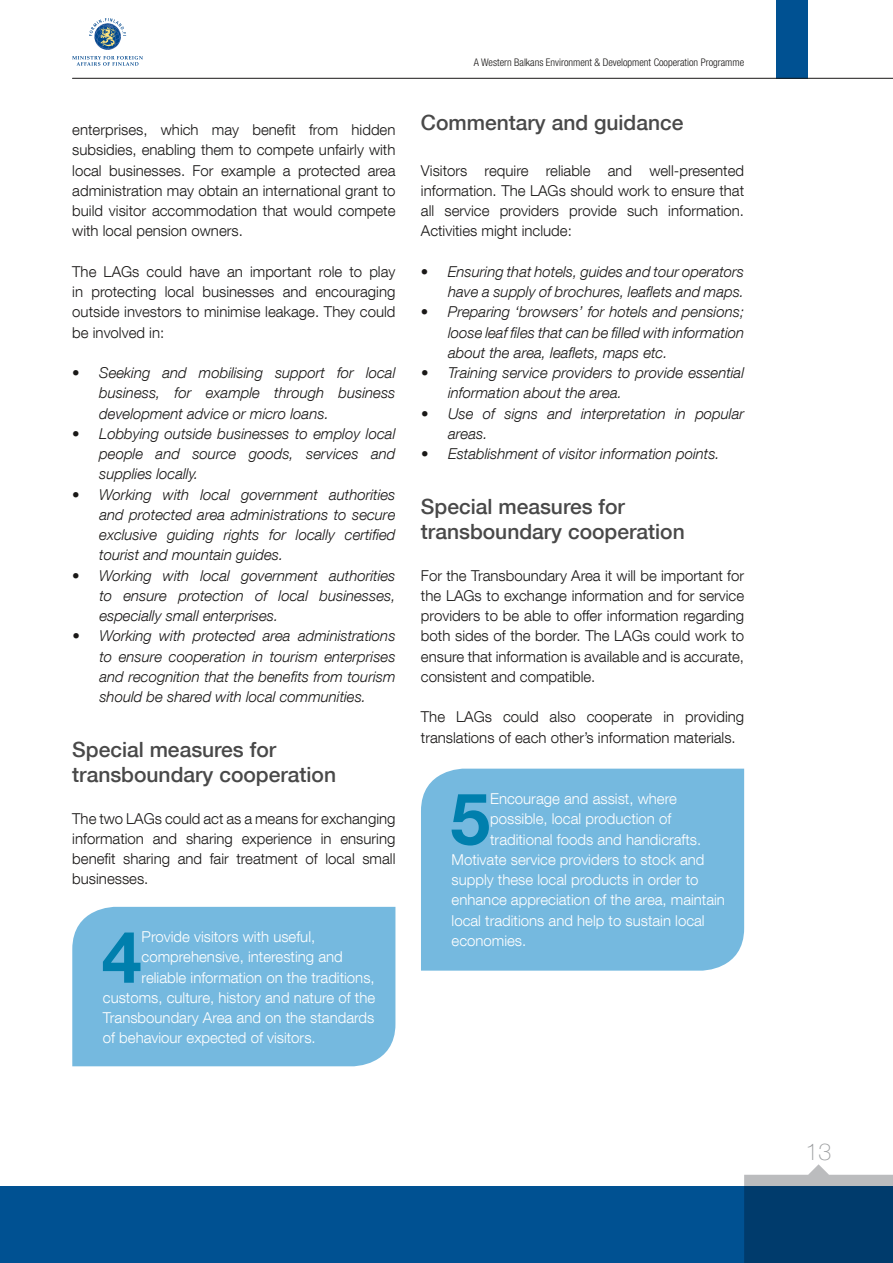
<style>
.page{position:relative;width:893px;height:1263px;background:#fff}
.page>*{position:absolute;margin:0;border:0;box-sizing:border-box;transform-origin:0 0}
.t1{font:700 71.7px "Helvetica Neue LT Com";color:#007fad}
.t2{font:100 23.4px "Helvetica Neue LT Com";color:#9b9d9f}
.t3{font:500 21px/25.2px "Helvetica Neue LT Com";color:#494949}
.t4{font:300 15px/20.2px "Helvetica Neue LT Com";color:#1a1817;text-align:justify}
.t5{font:italic 300 15px/20.2px "Helvetica Neue LT Com";color:#1a1817;text-align:justify}
.t6{font:300 15px "Helvetica Neue LT Com";color:#fff}
.t7{font:300 condensed 10.5px "Helvetica Neue LT Com";color:#1a1817}
</style>
<div class="page">
<div style="left:776px;top:0;width:31px;height:78px;background:#005192"></div>
<div style="left:0;top:1186px;width:893px;height:77px;background:#005192"></div>
<svg style="left:744px;top:1164px;width:149px;height:99px;background:#305e84"></svg>
<hr style="left:72px;top:78px;width:821px;height:1px;background:#1a1817">
<svg style="left:72px;top:56px;width:71px;height:10px"></svg>
<svg style="left:89px;top:18px;width:37px;height:31px"></svg>
<div style="left:72px;top:907px;width:323px;height:159px;background:#75b9df"></div>
<div style="left:421px;top:769px;width:323px;height:202px;background:#75b9df"></div>
<p class="t4" style="left:72px;top:119px;width:325px">enterprises, which may benefit from hidden subsidies, enabling them to compete unfairly with local businesses. For example a protected area administration may obtain an international grant to build visitor accommodation that would compete with local pension owners.</p>
<p class="t4" style="left:72px;top:261px;width:325px">The LAGs could have an important role to play in protecting local businesses and encouraging outside investors to minimise leakage. They could be involved in:</p>
<p class="t5" style="left:99px;top:362px;width:298px;text-indent:-27px">• Seeking and mobilising support for local business, for example through business development advice or micro loans.</p>
<p class="t5" style="left:99px;top:423px;width:298px;text-indent:-27px">• Lobbying outside businesses to employ local people and source goods, services and supplies locally.</p>
<p class="t5" style="left:99px;top:484px;width:298px;text-indent:-27px">• Working with local government authorities and protected area administrations to secure exclusive guiding rights for locally certified tourist and mountain guides.</p>
<p class="t5" style="left:99px;top:565px;width:298px;text-indent:-27px">• Working with local government authorities to ensure protection of local businesses, especially small enterprises.</p>
<p class="t5" style="left:99px;top:626px;width:298px;text-indent:-27px">• Working with protected area administrations to ensure cooperation in tourism enterprises and recognition that the benefits from tourism should be shared with local communities.</p>
<h3 class="t3" style="left:72px;top:737px;width:265px">Special measures for transboundary cooperation</h3>
<p class="t4" style="left:72px;top:808px;width:325px">The two LAGs could act as a means for exchanging information and sharing experience in ensuring benefit sharing and fair treatment of local small businesses.</p>
<h1 class="t1" style="left:102px;top:912px;width:41px">4</h1>
<p class="t6" style="left:142px;top:928px;width:175px">Provide visitors with useful,</p>
<p class="t6" style="left:142px;top:948px;width:203px">comprehensive, interesting and</p>
<p class="t6" style="left:142px;top:968px;width:235px">reliable information on the traditions,</p>
<p class="t6" style="left:103px;top:988px;width:274px">customs, culture, history and nature of the</p>
<p class="t6" style="left:103px;top:1009px;width:273px">Transboundary Area and on the standards</p>
<p class="t6" style="left:103px;top:1029px;width:214px">of behaviour expected of visitors.</p>
<p class="t7" style="left:474px;top:56px;width:272px">A Western Balkans Environment &amp; Development Cooperation Programme</p>
<h3 class="t3" style="left:421px;top:109px;width:264px">Commentary and guidance</h3>
<p class="t4" style="left:421px;top:160px;width:325px">Visitors require reliable and well-presented information. The LAGs should work to ensure that all service providers provide such information.<br>Activities might include:</p>
<p class="t5" style="left:421px;top:261px;width:325px;text-align:right">• Ensuring that hotels, guides and tour operators have a supply of brochures, leaflets and maps.</p>
<p class="t5" style="left:448px;top:302px;width:298px;text-indent:-27px">• Preparing ‘browsers’ for hotels and pensions; loose leaf files that can be filled with information about the area, leaflets, maps etc.</p>
<p class="t5" style="left:448px;top:362px;width:298px;text-indent:-27px">• Training service providers to provide essential information about the area.</p>
<p class="t5" style="left:448px;top:403px;width:298px;text-indent:-27px">• Use of signs and interpretation in popular areas.</p>
<p class="t5" style="left:421px;top:443px;width:300px">• Establishment of visitor information points.</p>
<h3 class="t3" style="left:421px;top:494px;width:265px">Special measures for transboundary cooperation</h3>
<p class="t4" style="left:421px;top:565px;width:325px">For the Transboundary Area it will be important for the LAGs to exchange information and for service providers to be able to offer information regarding both sides of the border. The LAGs could work to ensure that information is available and is accurate, consistent and compatible.</p>
<p class="t4" style="left:421px;top:707px;width:325px">The LAGs could also cooperate in providing translations of each other’s information materials.</p>
<h1 class="t1" style="left:450px;top:774px;width:41px">5</h1>
<p class="t6" style="left:490px;top:789px;width:188px">Encourage and assist, where</p>
<p class="t6" style="left:490px;top:810px;width:183px">possible, local production of</p>
<p class="t6" style="left:490px;top:830px;width:213px">traditional foods and handicrafts.</p>
<p class="t6" style="left:452px;top:850px;width:254px">Motivate service providers to stock and</p>
<p class="t6" style="left:452px;top:870px;width:249px">supply these local products in order to</p>
<p class="t6" style="left:452px;top:891px;width:275px">enhance appreciation of the area, maintain</p>
<p class="t6" style="left:452px;top:911px;width:255px">local traditions and help to sustain local</p>
<p class="t6" style="left:452px;top:931px;width:76px">economies.</p>
<h2 class="t2" style="left:805px;top:1138px;width:28px">13</h2>
</div>
